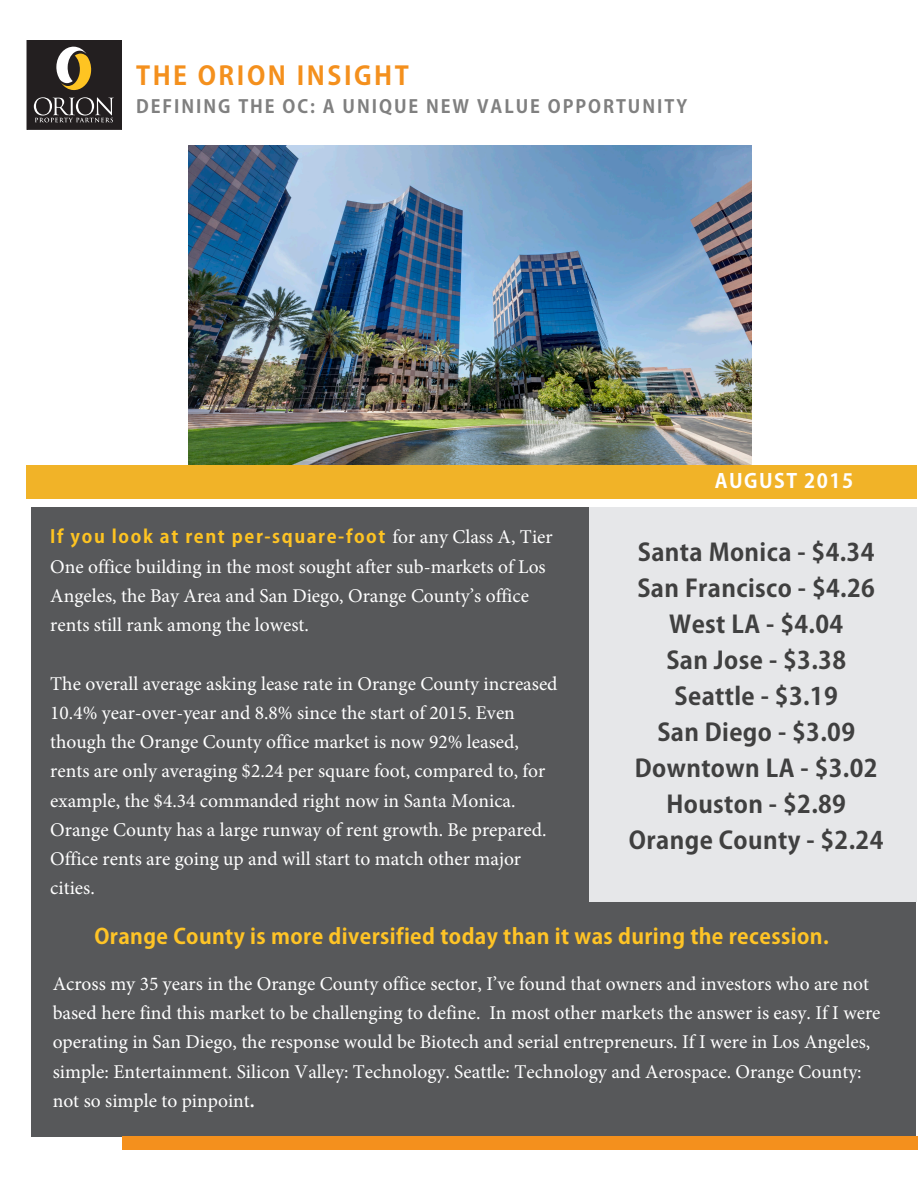
<style>
.page{position:relative;width:918px;height:1188px;background:#fff}
.page>*{position:absolute;margin:0;border:0;box-sizing:border-box;transform-origin:0 0}
.t1{font:700 25.5px "Adobe Gothic Std";letter-spacing:.1em;color:#f4901d}
.t2{font:700 24px/36px "Adobe Gothic Std";letter-spacing:.015em;color:#404040;text-align:center}
.t3{font:700 21px "Adobe Gothic Std";letter-spacing:.02em;color:#ffc426}
.t4{font:19.5px/29.2px "Minion Pro";color:#fff}
.t5{font:700 19.5px "Adobe Gothic Std";letter-spacing:.075em;color:#fff}
.t6{font:700 18px "Adobe Gothic Std";letter-spacing:.09em;color:#fec422}
.t7{font:700 18px "Adobe Gothic Std";letter-spacing:.11em;color:#808080}
.s1{color:#ffc426}
.s2{font-family:"Minion Pro";font-weight:400;font-size:19.5px;color:#fff}
.s3{font-weight:700}
</style>
<div class="page">
<div style="left:31px;top:508px;width:885px;height:629px;background:#57585a"></div>
<div style="left:122px;top:1136px;width:796px;height:14px;background:#f4901d"></div>
<div style="left:27px;top:41px;width:94px;height:88px;background:#231f20"></div>
<div style="left:27px;top:41px;width:95px;height:88px;border:1px solid #231f20"></div>
<svg style="left:34px;top:97px;width:80px;height:25px"></svg>
<svg style="left:56px;top:46px;width:35px;height:44px"></svg>
<div style="left:589px;top:504px;width:328px;height:398px;background:#e6e7e9"></div>
<div style="left:122px;top:500px;width:796px;height:7px;background:#fff"></div>
<img style="left:189px;top:146px;width:562px;height:319px">
<div style="left:26px;top:465px;width:891px;height:34px;background:#f1b328"></div>
<p class="t1" style="left:136px;top:60px;width:274px">THE ORION INSIGHT</p>
<p class="t7" style="left:136px;top:95px;width:553px">DEFINING THE OC: A UNIQUE NEW VALUE OPPORTUNITY</p>
<p class="t5" style="left:715px;top:469px;width:140px">AUGUST 2015</p>
<p class="t6" style="left:50px;top:526px;width:504px">If you look at rent pe<span class="s1">r-square-</span>foot <span class="s2">for any Class A, Tier</span></p>
<p class="t4" style="left:50px;top:552px;width:497px">One office building in the most sought after sub-markets of Los<br>Angeles, the Bay Area and San Diego, Orange County’s office rents still rank among the lowest.</p>
<p class="t4" style="left:50px;top:669px;width:509px">The overall average asking lease rate in Orange County increased 10.4% year-over-year and 8.8% since the start of 2015. Even though the Orange County office market is now 92% leased, rents are only averaging $2.24 per square foot, compared to, for example, the $4.34 commanded right now in Santa Monica.<br>Orange County has a large runway of rent growth. Be prepared.<br>Office rents are going up and will start to match other major cities.</p>
<p class="t2" style="left:629px;top:535px;width:256px">Santa Monica - $4.34<br>San Francisco - $4.26<br>West LA - $4.04<br>San Jose - $3.38<br>Seattle - $3.19<br>San Diego - $3.09<br>Downtown LA - $3.02<br>Houston - $2.89<br>Orange County - $2.24</p>
<p class="t3" style="left:94px;top:924px;width:736px">Orange County is more diversified today than it was during the recession.</p>
<p class="t4" style="left:53px;top:969px;width:829px">Across my 35 years in the Orange County office sector, I’ve found that owners and investors who are not based here find this market to be challenging to define. In most other markets the answer is easy. If I were operating in San Diego, the response would be Biotech and serial entrepreneurs. If I were in Los Angeles, simple: Entertainment. Silicon Valley: Technology. Seattle: Technology and Aerospace. Orange County: not so simple to pinpoint<span class="s3">.</span></p>
</div>
